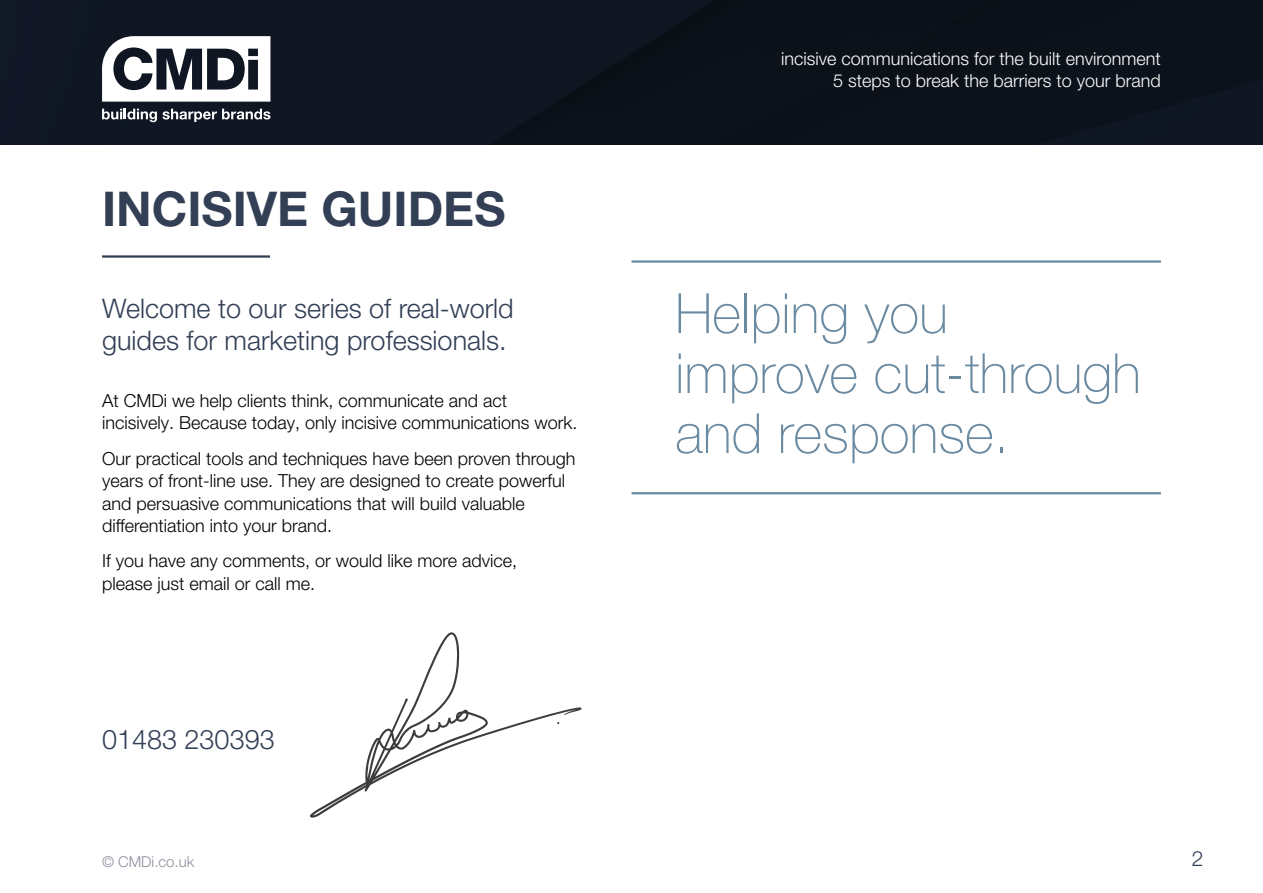
<style>
.page{position:relative;width:1263px;height:893px;background:#fff}
.page>*{position:absolute;margin:0;border:0;box-sizing:border-box;transform-origin:0 0}
.t1{font:100 55.5px/60px "Helvetica Neue LT Pro";color:#6a8aa2}
.t2{font:700 48px "Helvetica Neue LT Pro";color:#323f55}
.t3{font:300 27px/32.4px "Helvetica Neue LT Pro";color:#323f55}
.t4{font:300 21px "Helvetica Neue LT Pro";color:#323f55}
.t5{font:300 18px/22.5px "Helvetica Neue LT Pro";color:#000}
.t6{font:300 18px/22.5px "Helvetica Neue LT Pro";color:#fff;text-align:right}
.t7{font:300 15px "Helvetica Neue LT Pro";color:#8d8e9d}
</style>
<div class="page">
<hr style="left:102px;top:255px;width:168px;height:3px;background:#323f55">
<hr style="left:631px;top:260px;width:530px;height:3px;background:#6a8aa2">
<hr style="left:631px;top:492px;width:530px;height:2px;background:#6a8aa2">
<svg style="left:310px;top:632px;width:271px;height:186px"></svg>
<div style="left:0;top:0;width:1263px;height:145px;background:#0c121b"></div>
<svg style="left:102px;top:36px;width:168px;height:66px"></svg>
<svg style="left:102px;top:109px;width:55px;height:13px"></svg>
<svg style="left:163px;top:109px;width:107px;height:13px"></svg>
<h2 class="t2" style="left:102px;top:179px;width:405px">INCISIVE GUIDES</h2>
<p class="t6" style="left:781px;top:47px;width:381px">incisive communications for the built environment<br>5 steps to break the barriers to your brand</p>
<h3 class="t3" style="left:102px;top:291px;width:413px">Welcome to our series of real-world guides for marketing professionals.</h3>
<h1 class="t1" style="left:675px;top:283px;width:467px">Helping you improve cut-through and response.</h1>
<p class="t5" style="left:102px;top:389px;width:477px">At CMDi we help clients think, communicate and act incisively. Because today, only incisive communications work.</p>
<p class="t5" style="left:102px;top:447px;width:475px">Our practical tools and techniques have been proven through years of front-line use. They are designed to create powerful and persuasive communications that will build valuable differentiation into your brand.</p>
<p class="t5" style="left:102px;top:549px;width:417px">If you have any comments, or would like more advice, please just email or call me.</p>
<h3 class="t3" style="left:102px;top:723px;width:174px">01483 230393</h3>
<p class="t7" style="left:102px;top:852px;width:94px">© CMDi.co.uk</p>
<p class="t4" style="left:1192px;top:846px;width:13px">2</p>
</div>
